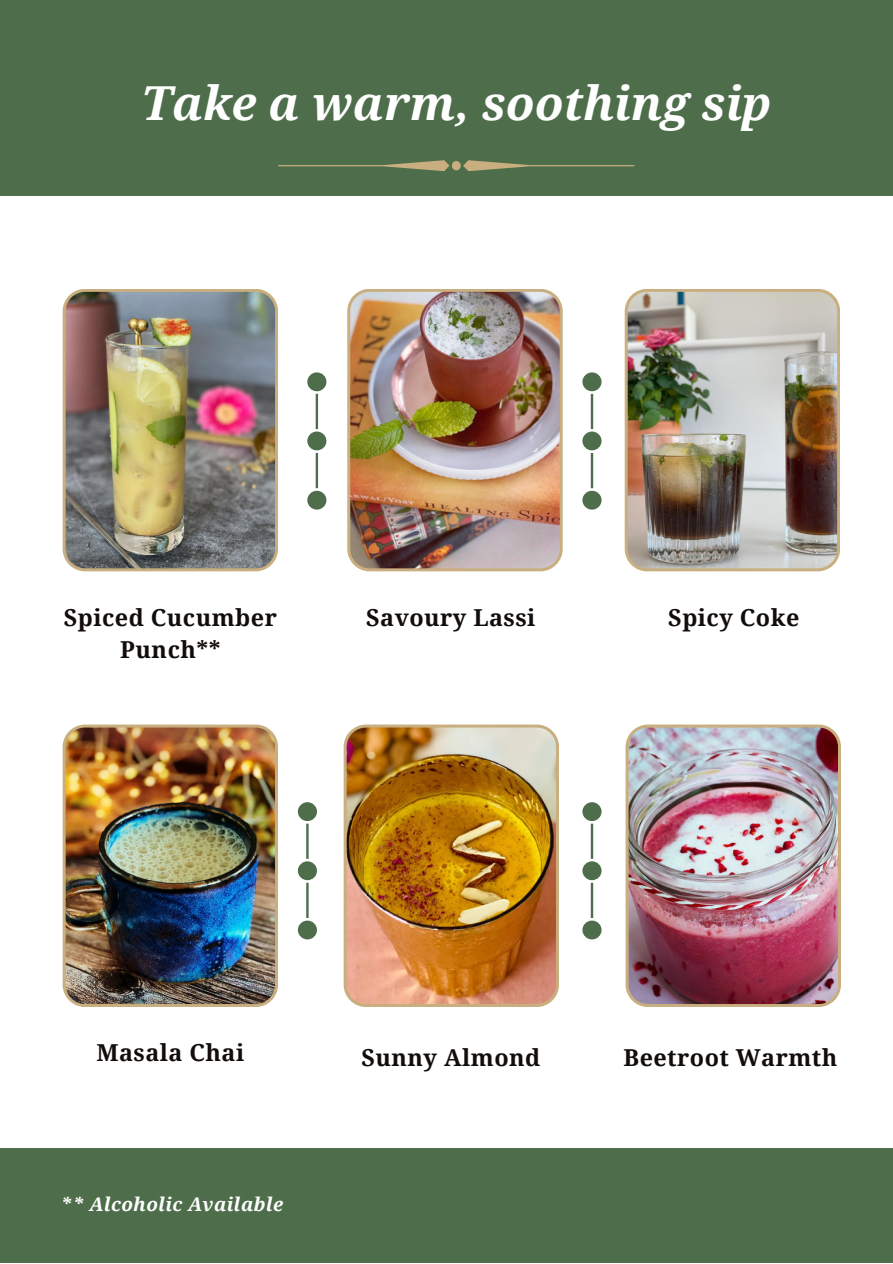
<style>
.page{position:relative;width:893px;height:1264px;background:#fff}
.page>*{position:absolute;margin:0;border:0;box-sizing:border-box;transform-origin:0 0}
.t1{font:italic 700 46.8px "Noto Serif";color:#fff}
.t2{font:700 23.4px/32.1px "Noto Serif";letter-spacing:.02em;color:#120d0a;text-align:center}
.t3{font:italic 700 18.9px "Noto Serif";letter-spacing:.02em;color:#fff}
</style>
<div class="page">
<img style="left:63px;top:289px;width:215px;height:282px">
<img style="left:347px;top:289px;width:215px;height:282px">
<img style="left:624px;top:289px;width:216px;height:282px">
<div style="left:0;top:0;width:892px;height:195px;background:#4e6d4b"></div>
<svg style="left:278px;top:160px;width:356px;height:11px"></svg>
<div style="left:0;top:1148px;width:892px;height:114px;background:#4e6d4b"></div>
<img style="left:343px;top:724px;width:216px;height:283px">
<img style="left:63px;top:724px;width:215px;height:283px">
<img style="left:625px;top:724px;width:215px;height:283px">
<svg style="left:298px;top:802px;width:19px;height:137px"></svg>
<svg style="left:307px;top:372px;width:19px;height:137px"></svg>
<svg style="left:582px;top:802px;width:19px;height:137px"></svg>
<svg style="left:582px;top:372px;width:19px;height:137px"></svg>
<p class="t1" style="left:142px;top:70px;width:631px">Take a warm, soothing sip</p>
<p class="t2" style="left:64px;top:600px;width:214px">Spiced Cucumber<br>Punch**</p>
<p class="t2" style="left:366px;top:600px;width:171px">Savoury Lassi</p>
<p class="t2" style="left:668px;top:600px;width:133px">Spicy Coke</p>
<p class="t2" style="left:96px;top:1036px;width:149px">Masala Chai</p>
<p class="t2" style="left:361px;top:1040px;width:180px">Sunny Almond</p>
<p class="t2" style="left:623px;top:1040px;width:215px">Beetroot Warmth</p>
<p class="t3" style="left:60px;top:1190px;width:224px">** Alcoholic Available</p>
</div>
